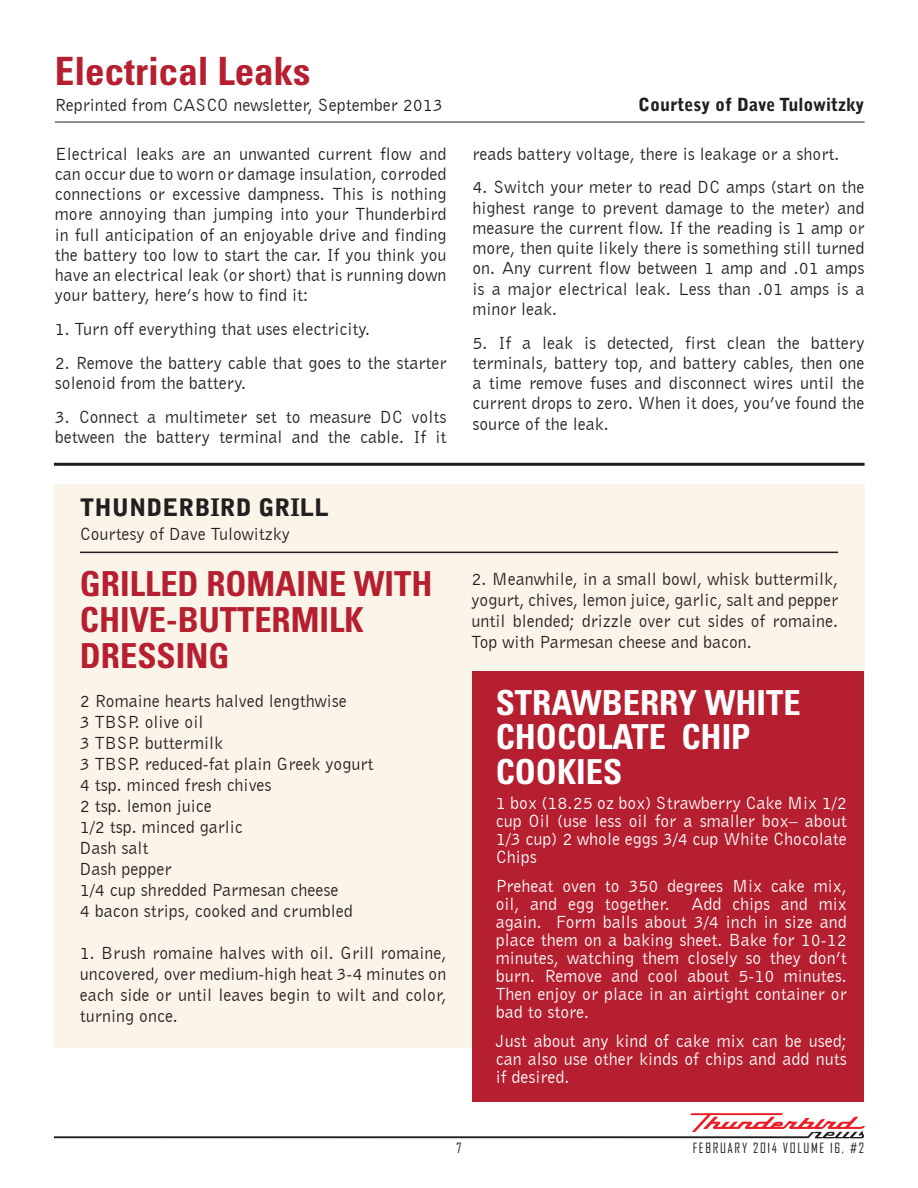
<style>
.page{position:relative;width:918px;height:1188px;background:#fff}
.page>*{position:absolute;margin:0;border:0;box-sizing:border-box;transform-origin:0 0}
.t1{font:700 condensed 39px "Univers";color:#b61f2f}
.t2{font:700 condensed 34.5px/36px "Univers";color:#b61f2f}
.t3{font:700 condensed 34.5px/34.5px "Univers";color:#fff}
.t4{font:900 24px "Bell Gothic Std";color:#231f20}
.t5{font:18px/20.2px "Bell Gothic BT";color:#231f20;text-align:justify}
.t6{font:18px/18px "Bell Gothic BT";color:#fff;text-align:justify}
.t7{font:900 18px "Bell Gothic Std";color:#231f20}
.t8{font:13.5px "Agency FB";letter-spacing:.12em;color:#231f20}
</style>
<div class="page">
<div style="left:54px;top:484px;width:811px;height:564px;background:#fbf4e9"></div>
<svg style="left:54px;top:1113px;width:811px;height:25px"></svg>
<hr style="left:54px;top:463px;width:811px;height:3px;background:#231f20">
<hr style="left:55px;top:122px;width:810px;height:1px;background:#231f20">
<div style="left:473px;top:671px;width:391px;height:431px;background:#b61f2f"></div>
<hr style="left:80px;top:552px;width:758px;height:1px;background:#231f20">
<p class="t1" style="left:55px;top:47px;width:257px">Electrical Leaks</p>
<p class="t5" style="left:55px;top:94px;width:389px">Reprinted from CASCO newsletter, September 2013</p>
<p class="t5" style="left:55px;top:143px;width:393px">Electrical leaks are an unwanted current flow and can occur due to worn or damage insulation, corroded connections or excessive dampness. This is nothing more annoying than jumping into your Thunderbird in full anticipation of an enjoyable drive and finding the battery too low to start the car. If you think you have an electrical leak (or short) that is running down your battery, here’s how to find it:</p>
<p class="t5" style="left:55px;top:319px;width:317px">1. Turn off everything that uses electricity.</p>
<p class="t5" style="left:55px;top:352px;width:393px">2. Remove the battery cable that goes to the starter solenoid from the battery.</p>
<p class="t5" style="left:55px;top:406px;width:393px">3. Connect a multimeter set to measure DC volts between the battery terminal and the cable. If it</p>
<p class="t4" style="left:80px;top:494px;width:251px">THUNDERBIRD GRILL</p>
<p class="t5" style="left:80px;top:524px;width:211px">Courtesy of Dave Tulowitzky</p>
<p class="t2" style="left:80px;top:565px;width:354px">GRILLED ROMAINE WITH<br>CHIVE-BUTTERMILK<br>DRESSING</p>
<p class="t5" style="left:80px;top:690px;width:268px">2 Romaine hearts halved lengthwise</p>
<p class="t5" style="left:80px;top:711px;width:125px">3 TBSP. olive oil</p>
<p class="t5" style="left:80px;top:732px;width:145px">3 TBSP. buttermilk</p>
<p class="t5" style="left:80px;top:753px;width:295px">3 TBSP. reduced-fat plain Greek yogurt</p>
<p class="t5" style="left:80px;top:774px;width:193px">4 tsp. minced fresh chives</p>
<p class="t5" style="left:80px;top:795px;width:133px">2 tsp. lemon juice</p>
<p class="t5" style="left:80px;top:816px;width:165px">1/2 tsp. minced garlic</p>
<p class="t5" style="left:80px;top:837px;width:70px">Dash salt</p>
<p class="t5" style="left:80px;top:858px;width:93px">Dash pepper</p>
<p class="t5" style="left:80px;top:879px;width:260px">1/4 cup shredded Parmesan cheese</p>
<p class="t5" style="left:80px;top:900px;width:274px">4 bacon strips, cooked and crumbled</p>
<p class="t5" style="left:80px;top:942px;width:368px;line-height:21px">1. Brush romaine halves with oil. Grill romaine, uncovered, over medium-high heat 3-4 minutes on each side or until leaves begin to wilt and color, turning once.</p>
<p class="t7" style="left:638px;top:94px;width:228px">Courtesy of Dave Tulowitzky</p>
<p class="t5" style="left:473px;top:143px;width:368px">reads battery voltage, there is leakage or a short.</p>
<p class="t5" style="left:473px;top:177px;width:394px">4. Switch your meter to read DC amps (start on the highest range to prevent damage to the meter) and measure the current flow. If the reading is 1 amp or more, then quite likely there is something still turned on. Any current flow between 1 amp and .01 amps is a major electrical leak. Less than .01 amps is a minor leak.</p>
<p class="t5" style="left:473px;top:332px;width:394px">5. If a leak is detected, first clean the battery terminals, battery top, and battery cables, then one a time remove fuses and disconnect wires until the current drops to zero. When it does, you’ve found the source of the leak.</p>
<p class="t5" style="left:472px;top:568px;width:368px;line-height:21px">2. Meanwhile, in a small bowl, whisk buttermilk, yogurt, chives, lemon juice, garlic, salt and pepper until blended; drizzle over cut sides of romaine.<br>Top with Parmesan cheese and bacon.</p>
<p class="t3" style="left:496px;top:685px;width:306px">STRAWBERRY WHITE<br>CHOCOLATE CHIP</p>
<p class="t3" style="left:496px;top:754px;width:128px">COOKIES</p>
<p class="t6" style="left:496px;top:793px;width:353px">1 box (18.25 oz box) Strawberry Cake Mix 1/2 cup Oil (use less oil for a smaller box– about 1/3 cup) 2 whole eggs 3/4 cup White Chocolate Chips</p>
<p class="t6" style="left:496px;top:876px;width:353px">Preheat oven to 350 degrees Mix cake mix, oil, and egg together. Add chips and mix again. Form balls about 3/4 inch in size and place them on a baking sheet. Bake for 10-12 minutes, watching them closely so they don’t burn. Remove and cool about 5-10 minutes.<br>Then enjoy or place in an airtight container or bad to store.</p>
<p class="t6" style="left:496px;top:1031px;width:353px">Just about any kind of cake mix can be used; can also use other kinds of chips and add nuts if desired.</p>
<p class="t8" style="left:457px;top:1140px;width:6px">7</p>
<p class="t8" style="left:693px;top:1140px;width:173px">FEBRUARY 2014 VOLUME 16, #2</p>
</div>
